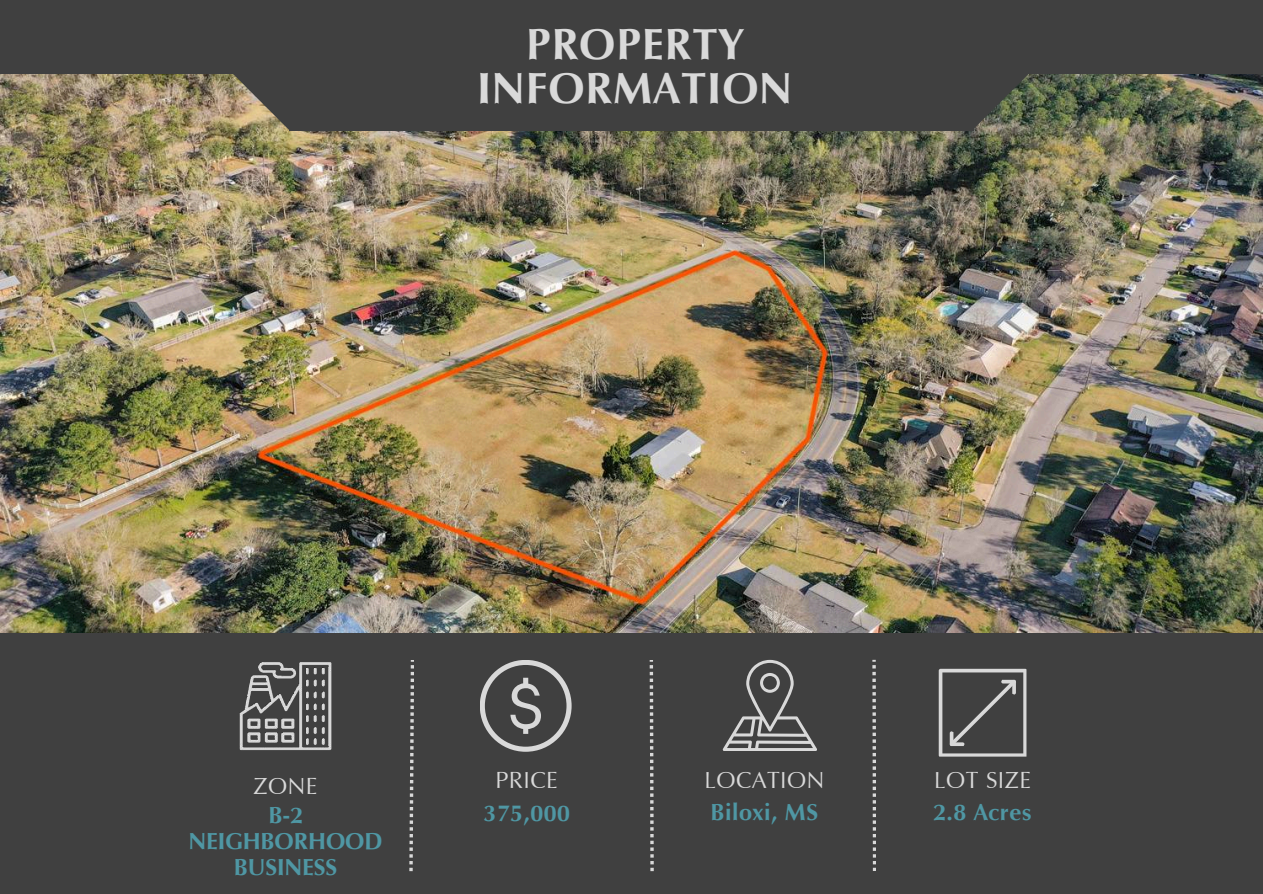
<style>
.page{position:relative;width:1263px;height:894px;background:#fff}
.page>*{position:absolute;margin:0;border:0;box-sizing:border-box;transform-origin:0 0}
.t1{font:700 44.85px/43.8px "Vera Humana 95";letter-spacing:.025em;color:#d9d9d9;text-align:center}
.t2{font:700 23.85px/25.8px "Vera Humana 95";color:#4f97a4;text-align:center}
.t3{font:23.85px/29.2px "Vera Humana 95";letter-spacing:.02em;color:#d9d9d9;text-align:center}
.t4{font:700 23.85px "Vera Humana 95";letter-spacing:.025em;color:#4f97a4}
.s1{font-weight:700;color:#4f97a4}
.s2{font-weight:400;color:#d9d9d9}
</style>
<div class="page">
<div style="left:0;top:0;width:1263px;height:893px;background:#404040"></div>
<img style="left:0;top:74px;width:1263px;height:558px">
<img style="left:239px;top:662px;width:93px;height:89px">
<svg style="left:409px;top:660px;width:5px;height:210px"></svg>
<svg style="left:480px;top:660px;width:92px;height:91px"></svg>
<svg style="left:650px;top:660px;width:4px;height:210px"></svg>
<svg style="left:723px;top:659px;width:94px;height:91px"></svg>
<svg style="left:872px;top:659px;width:4px;height:211px"></svg>
<div style="left:290px;top:18px;width:683px;height:112px;background:#404040"></div>
<svg style="left:973px;top:74px;width:63px;height:56px"></svg>
<svg style="left:225px;top:74px;width:65px;height:56px"></svg>
<svg style="left:939px;top:668px;width:87px;height:88px"></svg>
<h1 class="t1" style="left:477px;top:26px;width:316px">PROPERTY<br>INFORMATION</h1>
<p class="t3" style="left:254px;top:773px;width:65px">ZONE<br><span class="s1">B-2</span></p>
<p class="t2" style="left:189px;top:829px;width:195px">NEIGHBORHOOD<br>BUSINESS</p>
<p class="t2" style="left:483px;top:765px;width:88px;line-height:32.7px"><span class="s2">PRICE<br></span>375,000</p>
<h2 class="t3" style="left:705px;top:767px;width:121px">LOCATION</h2>
<h2 class="t4" style="left:711px;top:802px;width:109px">Biloxi, MS</h2>
<p class="t3" style="left:934px;top:767px;width:98px">LOT SIZE</p>
<p class="t2" style="left:933px;top:801px;width:100px">2.8 Acres</p>
</div>
